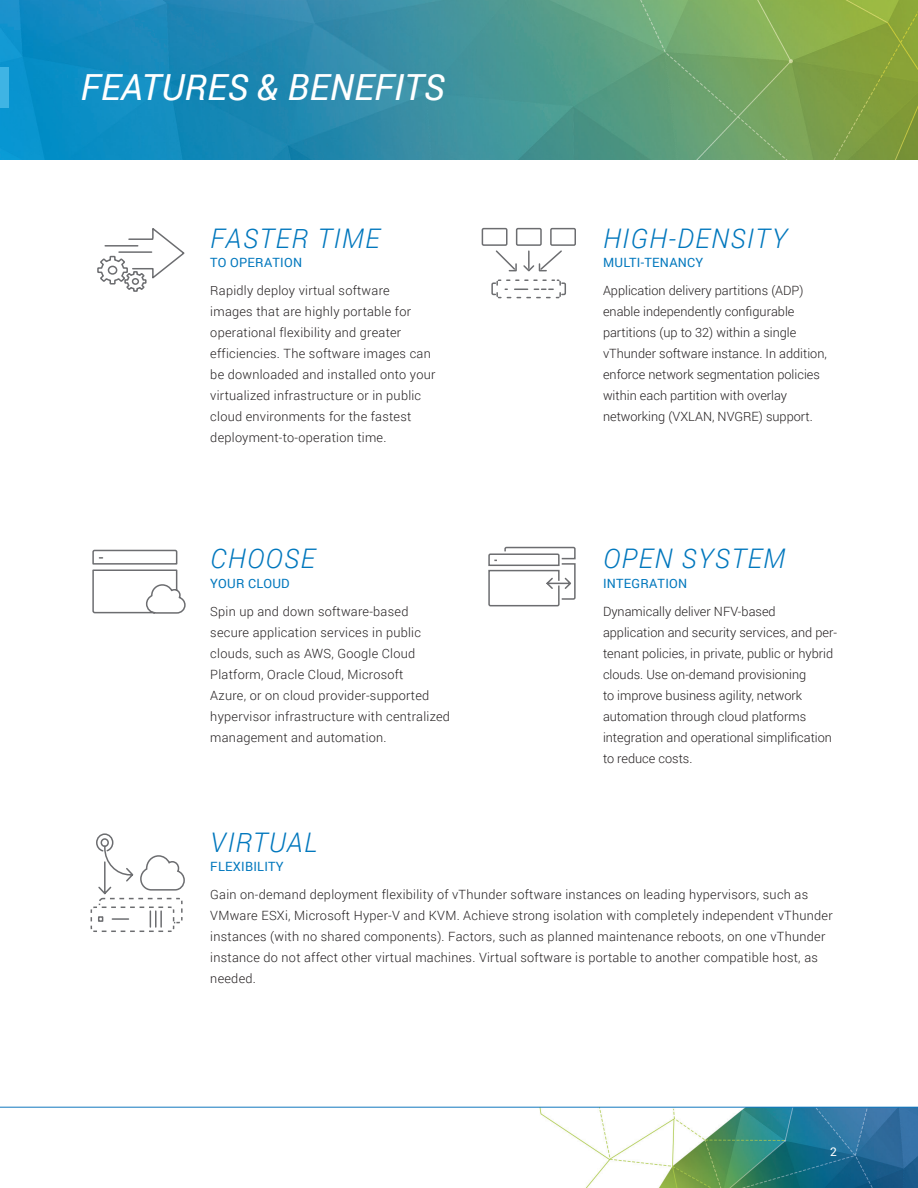
<style>
.page{position:relative;width:918px;height:1188px;background:#fff}
.page>*{position:absolute;margin:0;border:0;box-sizing:border-box;transform-origin:0 0}
.L1_Head{font:italic 36px "Roboto";letter-spacing:.01em;color:#fff}
.L2_Head{font:italic 300 27px "Roboto";letter-spacing:.05em;color:#0077bd}
.body_text{font:300 12.75px/21px "Roboto";letter-spacing:.02em;color:#231f20}
.body_text-2{font:300 12.75px/21px "Roboto";color:#231f20}
.L4_Head{font:12.75px "Roboto";letter-spacing:.02em;color:#0077bd}
.t1{font:12px "Roboto";color:#fff}
</style>
<div class="page">
<img style="left:539px;top:1108px;width:379px;height:80px">
<hr style="left:0;top:1107px;width:918px;height:1px;background:#1077be">
<img style="left:0;top:0;width:918px;height:160px">
<div style="left:0;top:68px;width:9px;height:40px;background:#3fb4e4"></div>
<svg style="left:97px;top:228px;width:88px;height:64px"></svg>
<svg style="left:92px;top:549px;width:94px;height:65px"></svg>
<svg style="left:90px;top:833px;width:95px;height:99px"></svg>
<svg style="left:481px;top:227px;width:95px;height:45px"></svg>
<svg style="left:491px;top:279px;width:75px;height:20px"></svg>
<svg style="left:488px;top:546px;width:88px;height:61px"></svg>
<p class="L1_Head" style="left:81px;top:62px;width:365px">FEATURES &amp; BENEFITS</p>
<p class="L2_Head" style="left:210px;top:219px;width:171px">FASTER TIME</p>
<p class="L4_Head" style="left:210px;top:254px;width:93px">TO OPERATION</p>
<p class="body_text" style="left:210px;top:279px;width:227px">Rapidly deploy virtual software<br>images that are highly portable for operational flexibility and greater efficiencies. The software images can be downloaded and installed onto your virtualized infrastructure or in public cloud environments for the fastest deployment-to-operation time.</p>
<p class="L2_Head" style="left:210px;top:540px;width:106px">CHOOSE</p>
<p class="L4_Head" style="left:210px;top:574px;width:81px">YOUR CLOUD</p>
<p class="body_text" style="left:210px;top:600px;width:241px">Spin up and down software-based secure application services in public clouds, such as AWS, Google Cloud Platform, Oracle Cloud, Microsoft<br>Azure, or on cloud provider-supported hypervisor infrastructure with centralized management and automation.</p>
<p class="L2_Head" style="left:603px;top:219px;width:185px">HIGH-DENSITY</p>
<p class="L4_Head" style="left:603px;top:254px;width:102px">MULTI-TENANCY</p>
<p class="body_text-2" style="left:603px;top:279px;width:225px">Application delivery partitions (ADP) enable independently configurable partitions (up to 32) within a single vThunder software instance. In addition, enforce network segmentation policies within each partition with overlay networking (VXLAN, NVGRE) support.</p>
<p class="L2_Head" style="left:603px;top:540px;width:184px">OPEN SYSTEM</p>
<p class="L4_Head" style="left:603px;top:574px;width:86px">INTEGRATION</p>
<p class="body_text-2" style="left:603px;top:600px;width:236px">Dynamically deliver NFV-based application and security services, and per&shy;tenant policies, in private, public or hybrid clouds. Use on-demand provisioning<br>to improve business agility, network automation through cloud platforms integration and operational simplification to reduce costs.</p>
<p class="L2_Head" style="left:210px;top:823px;width:109px">VIRTUAL</p>
<p class="L4_Head" style="left:210px;top:858px;width:75px">FLEXIBILITY</p>
<p class="body_text" style="left:210px;top:884px;width:624px">Gain on-demand deployment flexibility of vThunder software instances on leading hypervisors, such as VMware ESXi, Microsoft Hyper-V and KVM. Achieve strong isolation with completely independent vThunder instances (with no shared components). Factors, such as planned maintenance reboots, on one vThunder instance do not affect other virtual machines. Virtual software is portable to another compatible host, as needed.</p>
<p class="t1" style="left:830px;top:1143px;width:8px">2</p>
</div>
